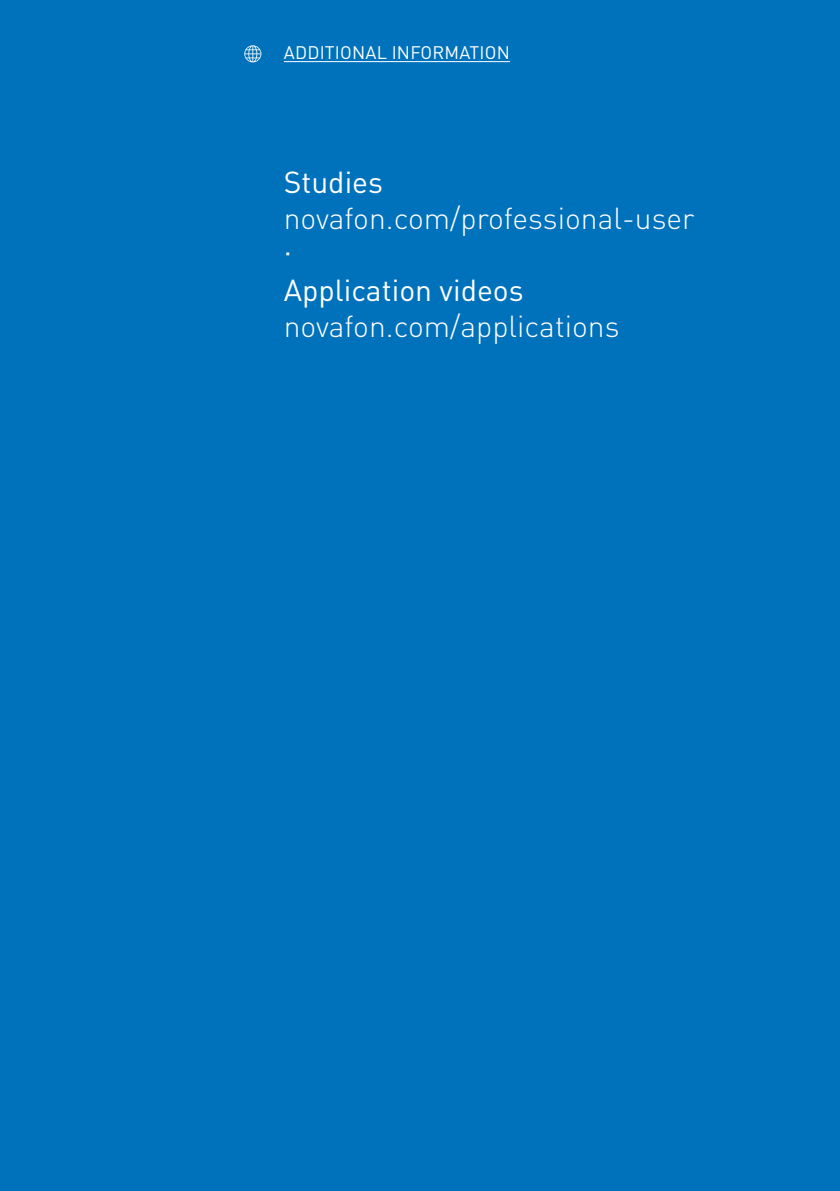
<style>
.page{position:relative;width:840px;height:1191px;background:#fff}
.page>*{position:absolute;margin:0;border:0;box-sizing:border-box;transform-origin:0 0}
.t1{font:300 30px "DIN Pro";color:#fff}
.t2{font:30px/39px "DIN Pro";color:#fff}
.t3{font:18px "DIN Pro";letter-spacing:.01em;color:#fff}
</style>
<div class="page">
<div style="left:0;top:0;width:839px;height:1191px;background:#0072bc"></div>
<svg style="left:244px;top:45px;width:17px;height:17px"></svg>
<hr style="left:284px;top:61px;width:225px;height:1px;background:#fff">
<p class="t3" style="left:284px;top:39px;width:227px">ADDITIONAL INFORMATION</p>
<p class="t2" style="left:283px;top:161px;width:101px">Studies</p>
<p class="t1" style="left:283px;top:195px;width:412px">novafon.com/professional-user</p>
<p class="t2" style="left:283px;top:230px;width:241px">·<br>Application videos</p>
<p class="t1" style="left:283px;top:303px;width:337px">novafon.com/applications</p>
</div>
